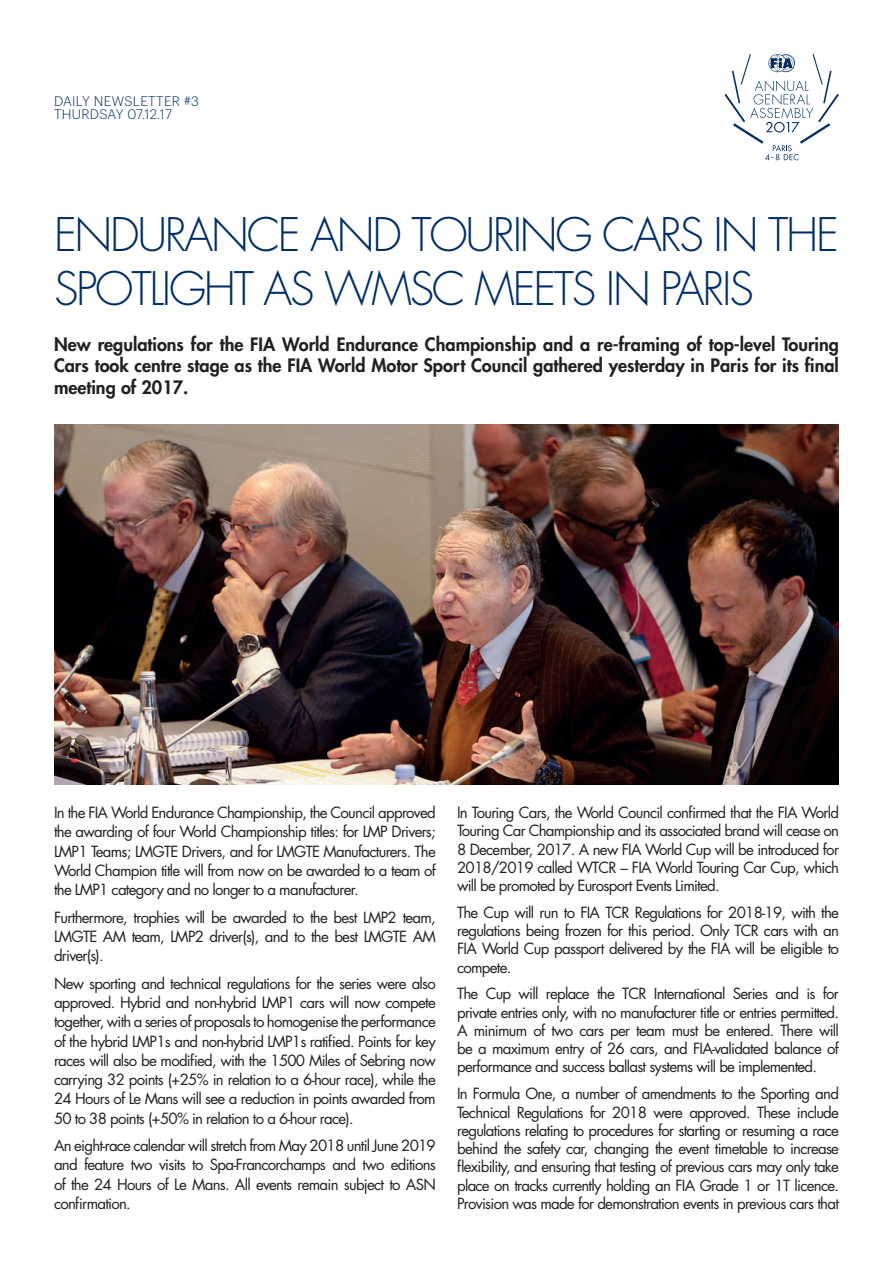
<style>
.page{position:relative;width:893px;height:1263px;background:#fff}
.page>*{position:absolute;margin:0;border:0;box-sizing:border-box;transform-origin:0 0}
.t1{font:300 45px/54px "Futura Std";letter-spacing:-.05em;color:#002d66}
.t2{font:800 18px/21.6px "Futura Std";color:#231f20;text-align:justify}
.t3{font:15px/18.3px "Futura Std";letter-spacing:-.05em;color:#231f20;text-align:justify}
.t4{font:300 13.5px/13px "Graphik";letter-spacing:.025em;color:#002d66}
</style>
<div class="page">
<svg style="left:724px;top:54px;width:115px;height:106px"></svg>
<img style="left:54px;top:425px;width:785px;height:359px">
<p class="t4" style="left:54px;top:94px;width:146px">DAILY NEWSLETTER #3<br>THURDSAY 07.12.17</p>
<h1 class="t1" style="left:54px;top:209px;width:786px">ENDURANCE AND TOURING CARS IN THE<br>SPOTLIGHT AS WMSC MEETS IN PARIS</h1>
<p class="t2" style="left:54px;top:333px;width:786px">New regulations for the FIA World Endurance Championship and a re-framing of top-level Touring Cars took centre stage as the FIA World Motor Sport Council gathered yesterday in Paris for its final meeting of 2017.</p>
<p class="t3" style="left:54px;top:803px;width:383px;line-height:19.2px">In the FIA World Endurance Championship, the Council approved the awarding of four World Championship titles: for LMP Drivers; LMP1 Teams; LMGTE Drivers, and for LMGTE Manufacturers. The World Champion title will from now on be awarded to a team of the LMP1 category and no longer to a manufacturer.</p>
<p class="t3" style="left:54px;top:908px;width:383px;line-height:19.2px">Furthermore, trophies will be awarded to the best LMP2 team, LMGTE AM team, LMP2 driver(s), and to the best LMGTE AM driver(s).</p>
<p class="t3" style="left:54px;top:974px;width:383px;line-height:19.2px">New sporting and technical regulations for the series were also approved. Hybrid and non-hybrid LMP1 cars will now compete together, with a series of proposals to homogenise the performance of the hybrid LMP1s and non-hybrid LMP1s ratified. Points for key races will also be modified, with the 1500 Miles of Sebring now carrying 32 points (+25% in relation to a 6-hour race), while the 24 Hours of Le Mans will see a reduction in points awarded from 50 to 38 points (+50% in relation to a 6-hour race).</p>
<p class="t3" style="left:54px;top:1136px;width:383px;line-height:19.2px">An eight-race calendar will stretch from May 2018 until June 2019 and feature two visits to Spa-Francorchamps and two editions of the 24 Hours of Le Mans. All events remain subject to ASN confirmation.</p>
<p class="t3" style="left:457px;top:804px;width:383px">In Touring Cars, the World Council confirmed that the FIA World Touring Car Championship and its associated brand will cease on 8 December, 2017. A new FIA World Cup will be introduced for 2018/2019 called WTCR – FIA World Touring Car Cup, which will be promoted by Eurosport Events Limited.</p>
<p class="t3" style="left:457px;top:903px;width:383px">The Cup will run to FIA TCR Regulations for 2018-19, with the regulations being frozen for this period. Only TCR cars with an FIA World Cup passport delivered by the FIA will be eligible to compete.</p>
<p class="t3" style="left:457px;top:985px;width:383px">The Cup will replace the TCR International Series and is for private entries only, with no manufacturer title or entries permitted.<br>A minimum of two cars per team must be entered. There will be a maximum entry of 26 cars, and FIA-validated balance of performance and success ballast systems will be implemented.</p>
<p class="t3" style="left:457px;top:1085px;width:383px">In Formula One, a number of amendments to the Sporting and Technical Regulations for 2018 were approved. These include regulations relating to procedures for starting or resuming a race behind the safety car, changing the event timetable to increase flexibility, and ensuring that testing of previous cars may only take place on tracks currently holding an FIA Grade 1 or 1T licence.<br>Provision was made for demonstration events in previous cars that</p>
</div>
